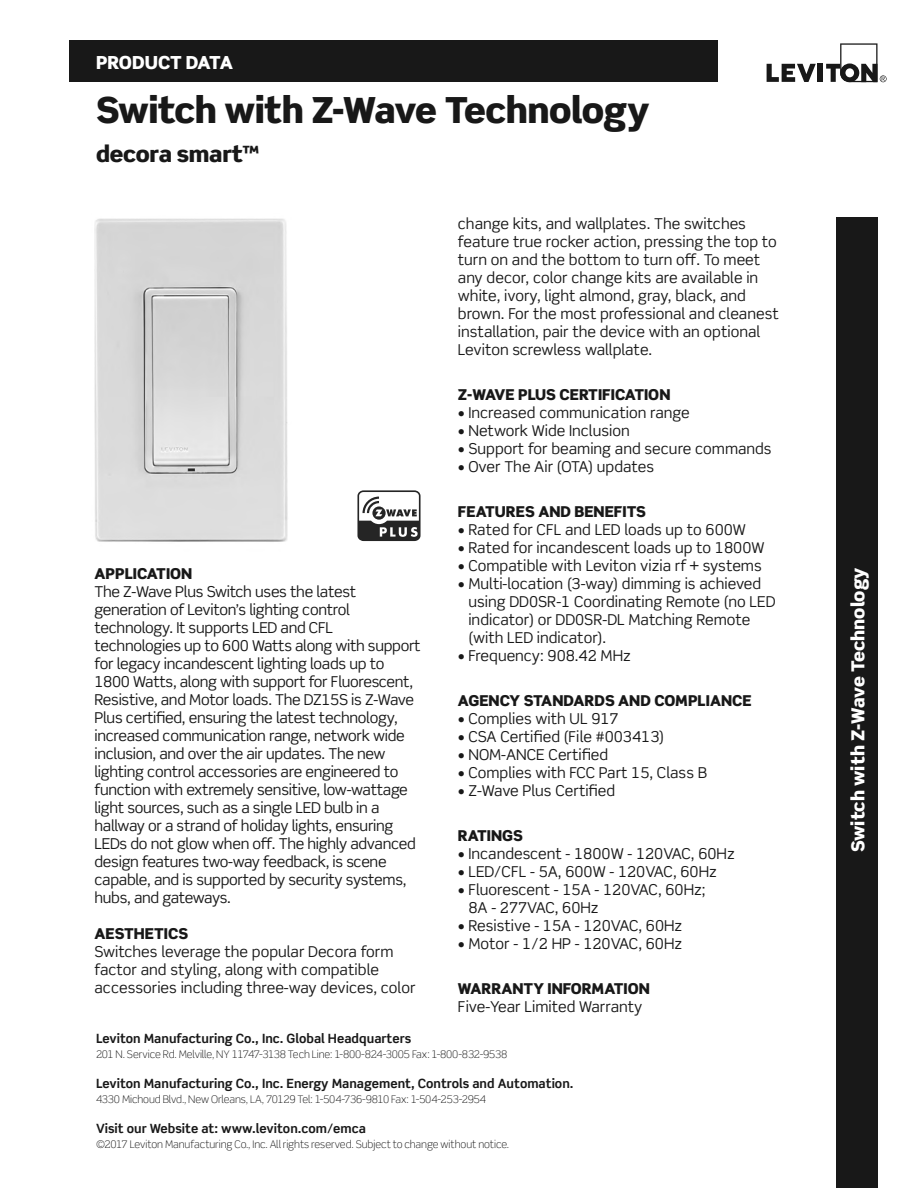
<style>
.page{position:relative;width:918px;height:1188px;background:#fff}
.page>*{position:absolute;margin:0;border:0;box-sizing:border-box;transform-origin:0 0}
.main_head{font:900 36px "Scene Std";letter-spacing:-.02em;color:#181818}
.title_sub{font:900 22.5px "Scene Std";letter-spacing:-.01em;color:#181818}
.t1{font:900 18px "Scene Std";color:#fff}
.t2{font:900 18px "Scene Std";letter-spacing:-.02em;color:#fff}
.t3{font:15px/18px "Scene Std";color:#181818}
.t4{font:15px/18px "Scene Std";letter-spacing:-.02em;color:#181818}
.Section_Header{font:900 15px "Scene Std";color:#181818}
.t5{font:700 12.75px "Scene Std";color:#181818}
.t6{font:300 10.5px "Scene Std";letter-spacing:-.01em;color:#181818}
</style>
<div class="page">
<div style="left:69px;top:40px;width:648px;height:42px;background:#181818"></div>
<div style="left:836px;top:217px;width:42px;height:971px;background:#181818"></div>
<svg style="left:357px;top:490px;width:64px;height:51px"></svg>
<img style="left:94px;top:218px;width:194px;height:324px">
<svg style="left:767px;top:64px;width:49px;height:18px"></svg>
<div style="left:818px;top:64px;width:5px;height:18px;background:#181818"></div>
<svg style="left:826px;top:43px;width:61px;height:39px"></svg>
<p class="t2" style="left:96px;top:51px;width:138px">PRODUCT DATA</p>
<p class="main_head" style="left:96px;top:86px;width:555px">Switch with Z-Wave Technology</p>
<p class="title_sub" style="left:96px;top:139px;width:165px">decora smart™</p>
<p class="Section_Header" style="left:94px;top:564px;width:99px">APPLICATION</p>
<p class="t4" style="left:94px;top:582px;width:328px">The Z-Wave Plus Switch uses the latest generation of Leviton’s lighting control technology. It supports LED and CFL technologies up to 600 Watts along with support for legacy incandescent lighting loads up to 1800 Watts, along with support for Fluorescent, Resistive, and Motor loads. The DZ15S is Z-Wave Plus certified, ensuring the latest technology, increased communication range, network wide inclusion, and over the air updates. The new lighting control accessories are engineered to function with extremely sensitive, low-wattage light sources, such as a single LED bulb in a hallway or a strand of holiday lights, ensuring LEDs do not glow when off. The highly advanced design features two-way feedback, is scene capable, and is supported by security systems, hubs, and gateways.</p>
<p class="Section_Header" style="left:94px;top:924px;width:95px">AESTHETICS</p>
<p class="t3" style="left:94px;top:942px;width:323px">Switches leverage the popular Decora form factor and styling, along with compatible accessories including three-way devices, color</p>
<p class="t3" style="left:458px;top:214px;width:322px">change kits, and wallplates. The switches feature true rocker action, pressing the top to turn on and the bottom to turn off. To meet any decor, color change kits are available in white, ivory, light almond, gray, black, and brown. For the most professional and cleanest installation, pair the device with an optional Leviton screwless wallplate.</p>
<p class="Section_Header" style="left:458px;top:385px;width:214px">Z-WAVE PLUS CERTIFICATION</p>
<p class="t3" style="left:458px;top:403px;width:233px">• Increased communication range</p>
<p class="t3" style="left:458px;top:421px;width:173px">• Network Wide Inclusion</p>
<p class="t3" style="left:458px;top:439px;width:315px">• Support for beaming and secure commands</p>
<p class="t3" style="left:458px;top:457px;width:198px">• Over The Air (OTA) updates</p>
<p class="Section_Header" style="left:458px;top:502px;width:190px">FEATURES AND BENEFITS</p>
<p class="t3" style="left:458px;top:520px;width:290px">• Rated for CFL and LED loads up to 600W</p>
<p class="t3" style="left:458px;top:538px;width:308px">• Rated for incandescent loads up to 1800W</p>
<p class="t3" style="left:458px;top:556px;width:305px">• Compatible with Leviton vizia rf + systems</p>
<p class="t3" style="left:468px;top:574px;width:309px;text-indent:-10px">• Multi-location (3-way) dimming is achieved using DD0SR-1 Coordinating Remote (no LED indicator) or DD0SR-DL Matching Remote (with LED indicator).</p>
<p class="t3" style="left:458px;top:646px;width:174px">• Frequency: 908.42 MHz</p>
<p class="Section_Header" style="left:458px;top:691px;width:295px">AGENCY STANDARDS AND COMPLIANCE</p>
<p class="t3" style="left:458px;top:709px;width:162px">• Complies with UL 917</p>
<p class="t3" style="left:458px;top:727px;width:208px">• CSA Certified (File #003413)</p>
<p class="t3" style="left:458px;top:745px;width:152px">• NOM-ANCE Certified</p>
<p class="t3" style="left:458px;top:763px;width:251px">• Complies with FCC Part 15, Class B</p>
<p class="t3" style="left:458px;top:781px;width:159px">• Z-Wave Plus Certified</p>
<p class="Section_Header" style="left:458px;top:826px;width:67px">RATINGS</p>
<p class="t3" style="left:458px;top:844px;width:278px">• Incandescent - 1800W - 120VAC, 60Hz</p>
<p class="t3" style="left:458px;top:862px;width:260px">• LED/CFL - 5A, 600W - 120VAC, 60Hz</p>
<p class="t3" style="left:468px;top:880px;width:239px;text-indent:-10px">• Fluorescent - 15A - 120VAC, 60Hz;<br>8A - 277VAC, 60Hz</p>
<p class="t3" style="left:458px;top:916px;width:226px">• Resistive - 15A - 120VAC, 60Hz</p>
<p class="t3" style="left:458px;top:934px;width:226px">• Motor - 1/2 HP - 120VAC, 60Hz</p>
<p class="Section_Header" style="left:458px;top:979px;width:193px">WARRANTY INFORMATION</p>
<p class="t3" style="left:458px;top:997px;width:186px">Five-Year Limited Warranty</p>
<p class="t5" style="left:96px;top:1030px;width:317px">Leviton Manufacturing Co., Inc. Global Headquarters</p>
<p class="t6" style="left:96px;top:1047px;width:413px">201 N. Service Rd. Melville, NY 11747-3138 Tech Line: 1-800-824-3005 Fax: 1-800-832-9538</p>
<p class="t5" style="left:96px;top:1075px;width:479px">Leviton Manufacturing Co., Inc. Energy Management, Controls and Automation.</p>
<p class="t6" style="left:96px;top:1092px;width:392px">4330 Michoud Blvd., New Orleans, LA, 70129 Tel: 1-504-736-9810 Fax: 1-504-253-2954</p>
<p class="t5" style="left:96px;top:1120px;width:271px">Visit our Website at: www.leviton.com/emca</p>
<p class="t6" style="left:96px;top:1137px;width:415px">©2017 Leviton Manufacturing Co., Inc. All rights reserved. Subject to change without notice.</p>
<p class="t1" style="left:846px;top:852px;width:286px;rotate:-90deg">Switch with Z-Wave Technology</p>
</div>
